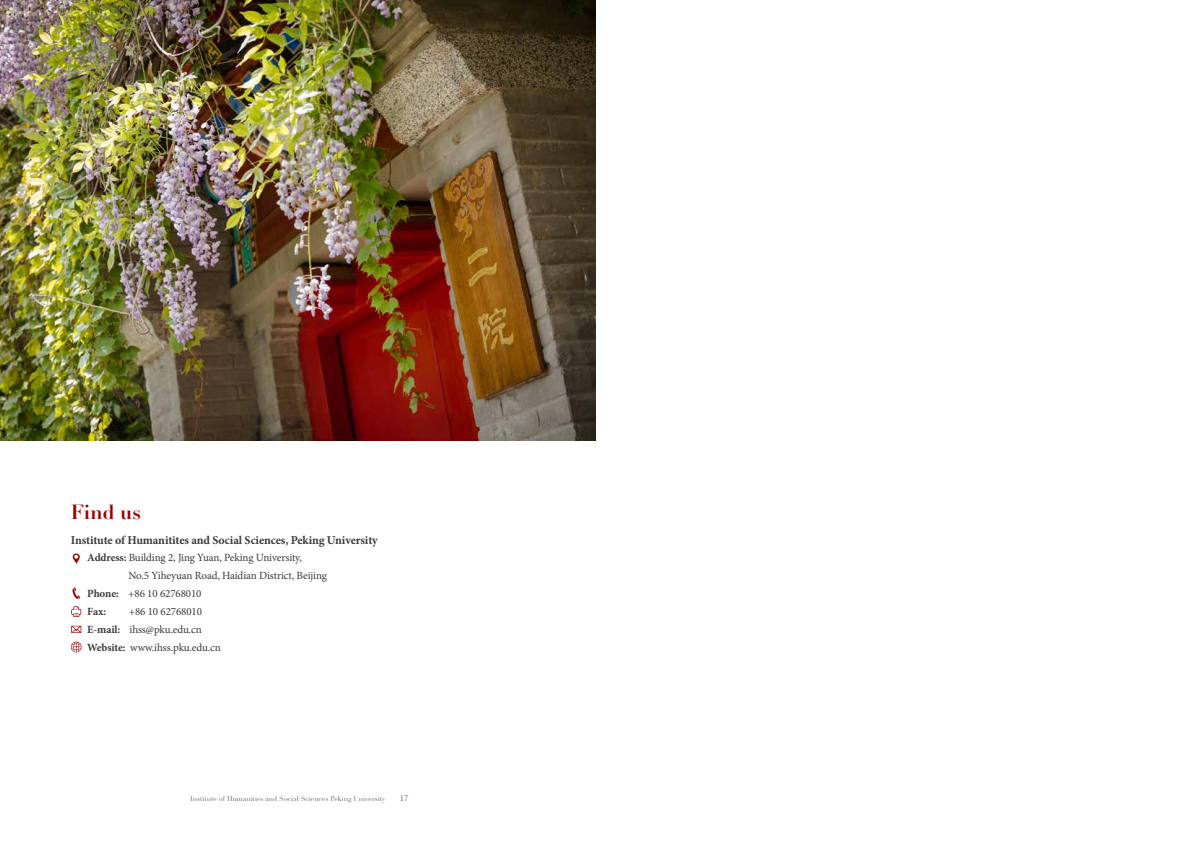
<style>
.page{position:relative;width:1191px;height:842px;background:#fff}
.page>*{position:absolute;margin:0;border:0;box-sizing:border-box;transform-origin:0 0}
.t1{font:700 20px "Didot";color:#9b0000}
.t2{font:700 12px "Minion Pro";letter-spacing:-.015em;color:#3e3a39}
.t3{font:11px/17.8px "Minion Pro";letter-spacing:-.01em;color:#3e3a39}
.t4{font:700 11px "Minion Pro";color:#3e3a39}
.t5{font:9px "Minion Pro";color:#727171}
.t6{font:7px "Didot";color:#727171}
.s1{font-weight:700}
</style>
<div class="page">
<img style="left:0;top:0;width:595px;height:441px">
<svg style="left:71px;top:606px;width:10px;height:11px"></svg>
<svg style="left:72px;top:587px;width:8px;height:12px"></svg>
<svg style="left:72px;top:553px;width:8px;height:11px"></svg>
<svg style="left:71px;top:626px;width:10px;height:7px"></svg>
<svg style="left:71px;top:642px;width:11px;height:10px"></svg>
<h1 class="t1" style="left:71px;top:500px;width:72px">Find us</h1>
<p class="t2" style="left:71px;top:532px;width:308px">Institute of Humanitites and Social Sciences, Peking University</p>
<p class="t3" style="left:87px;top:549px;width:216px"><span class="s1">Address:</span> Building 2, Jing Yuan, Peking University,</p>
<p class="t3" style="left:128px;top:567px;width:200px">No.5 Yiheyuan Road, Haidian District, Beijing</p>
<p class="t3" style="left:87px;top:585px;width:116px"><span class="s1">Phone:</span> +86 10 62768010</p>
<p class="t4" style="left:87px;top:604px;width:20px">Fax:</p>
<p class="t3" style="left:87px;top:602px;width:135px;text-indent:41px">+86 10 62768010<br><span class="s1">E-mail:</span> ihss@pku.edu.cn<br><span class="s1">Website:</span> www.ihss.pku.edu.cn</p>
<p class="t6" style="left:190px;top:794px;width:197px">Institute of Humanities and Social Sciences Peking University</p>
<p class="t5" style="left:400px;top:792px;width:10px">17</p>
</div>
